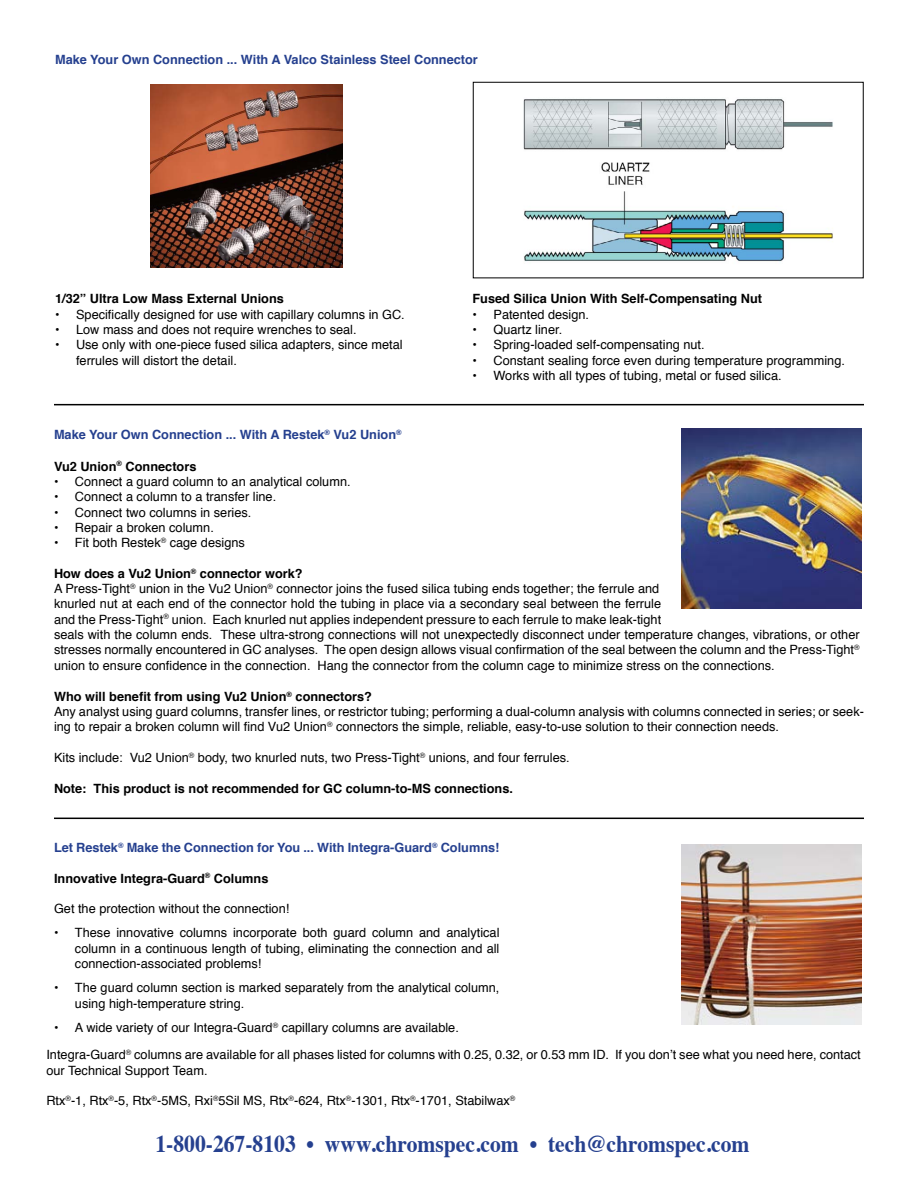
<style>
.page{position:relative;width:918px;height:1188px;background:#fff}
.page>*{position:absolute;margin:0;border:0;box-sizing:border-box;transform-origin:0 0}
.t1{font:700 24px "Times";color:#25408f;scale:.9 1}
.t2{font:12.75px/15.3px "Helvetica";color:#000}
.t3{font:700 12.75px "Helvetica";color:#000}
.t4{font:700 12.75px "Helvetica";color:#25408f}
</style>
<div class="page">
<img style="left:150px;top:84px;width:193px;height:184px">
<img style="left:523px;top:99px;width:310px;height:163px">
<div style="left:473px;top:82px;width:390px;height:196px;border:1px solid #000"></div>
<hr style="left:54px;top:404px;width:810px;height:1px;background:#000">
<img style="left:681px;top:429px;width:180px;height:180px">
<hr style="left:54px;top:818px;width:810px;height:1px;background:#000">
<img style="left:681px;top:845px;width:180px;height:180px">
<p class="t4" style="left:55px;top:49px;width:424px">Make Your Own Connection ... With A Valco Stainless Steel Connector</p>
<p class="t3" style="left:55px;top:289px;width:230px">1/32” Ultra Low Mass External Unions</p>
<p class="t2" style="left:55px;top:307px;width:351px">• Specifically designed for use with capillary columns in GC.</p>
<p class="t2" style="left:55px;top:322px;width:303px">• Low mass and does not require wrenches to seal.</p>
<p class="t2" style="left:76px;top:337px;width:328px;text-indent:-21px">• Use only with one-piece fused silica adapters, since metal ferrules will distort the detail.</p>
<p class="t3" style="left:472px;top:289px;width:291px">Fused Silica Union With Self-Compensating Nut</p>
<p class="t2" style="left:472px;top:307px;width:118px">• Patented design.</p>
<p class="t2" style="left:472px;top:322px;width:91px">• Quartz liner.</p>
<p class="t2" style="left:472px;top:337px;width:234px">• Spring-loaded self-compensating nut.</p>
<p class="t2" style="left:472px;top:353px;width:374px">• Constant sealing force even during temperature programming.</p>
<p class="t2" style="left:472px;top:368px;width:311px">• Works with all types of tubing, metal or fused silica.</p>
<p class="t4" style="left:54px;top:424px;width:349px">Make Your Own Connection ... With A Restek<sup>®</sup> Vu2 Union<sup>®</sup></p>
<p class="t3" style="left:54px;top:456px;width:144px">Vu2 Union<sup>®</sup> Connectors</p>
<p class="t2" style="left:54px;top:474px;width:298px">• Connect a guard column to an analytical column.</p>
<p class="t2" style="left:54px;top:490px;width:224px">• Connect a column to a transfer line.</p>
<p class="t2" style="left:54px;top:505px;width:199px">• Connect two columns in series.</p>
<p class="t2" style="left:54px;top:520px;width:161px">• Repair a broken column.</p>
<p class="t2" style="left:54px;top:535px;width:192px">• Fit both Restek<sup>®</sup> cage designs</p>
<p class="t3" style="left:54px;top:563px;width:250px">How does a Vu2 Union<sup>®</sup> connector work?</p>
<p class="t2" style="left:54px;top:581px;width:607px">A Press-Tight<sup>®</sup> union in the Vu2 Union<sup>®</sup> connector joins the fused silica tubing ends together; the ferrule and</p>
<p class="t2" style="left:54px;top:597px;width:807px">knurled nut at each end of the connector hold the tubing in place via a secondary seal between the ferrule<br>and the Press-Tight<sup>®</sup> union. Each knurled nut applies independent pressure to each ferrule to make leak-tight<br>seals with the column ends. These ultra-strong connections will not unexpectedly disconnect under temperature changes, vibrations, or other stresses normally encountered in GC analyses. The open design allows visual confirmation of the seal between the column and the Press-Tight<sup>® </sup>union to ensure confidence in the connection. Hang the connector from the column cage to minimize stress on the connections.</p>
<p class="t3" style="left:54px;top:686px;width:320px">Who will benefit from using Vu2 Union<sup>®</sup> connectors?</p>
<p class="t2" style="left:54px;top:704px;width:811px">Any analyst using guard columns, transfer lines, or restrictor tubing; performing a dual-column analysis with columns connected in series; or seek&shy;ing to repair a broken column will find Vu2 Union<sup>®</sup> connectors the simple, reliable, easy-to-use solution to their connection needs.</p>
<p class="t2" style="left:54px;top:750px;width:517px">Kits include: Vu2 Union<sup>®</sup> body, two knurled nuts, two Press-Tight<sup>®</sup> unions, and four ferrules.</p>
<p class="t3" style="left:54px;top:778px;width:461px">Note: This product is not recommended for GC column-to-MS connections.</p>
<p class="t4" style="left:54px;top:837px;width:447px">Let Restek<sup>®</sup> Make the Connection for You ... With Integra-Guard<sup>®</sup> Columns!</p>
<p class="t3" style="left:54px;top:868px;width:216px">Innovative Integra-Guard<sup>®</sup> Columns</p>
<p class="t2" style="left:54px;top:901px;width:237px">Get the protection without the connection!</p>
<p class="t2" style="left:75px;top:926px;width:426px;text-align:justify;text-indent:-21px">• These innovative columns incorporate both guard column and analytical column in a continuous length of tubing, eliminating the connection and all connection-associated problems!</p>
<p class="t2" style="left:75px;top:981px;width:426px;text-indent:-21px">• The guard column section is marked separately from the analytical column, using high-temperature string.</p>
<p class="t2" style="left:54px;top:1020px;width:406px">• A wide variety of our Integra-Guard<sup>®</sup> capillary columns are available.</p>
<p class="t2" style="left:46px;top:1048px;width:816px">Integra-Guard<sup>®</sup> columns are available for all phases listed for columns with 0.25, 0.32, or 0.53 mm ID. If you don’t see what you need here, contact our Technical Support Team.</p>
<p class="t2" style="left:46px;top:1093px;width:470px">Rtx<sup>®</sup>-1, Rtx<sup>®</sup>-5, Rtx<sup>®</sup>-5MS, Rxi<sup>®</sup>5Sil MS, Rtx<sup>®</sup>-624, Rtx<sup>®</sup>-1301, Rtx<sup>®</sup>-1701, Stabilwax<sup>®</sup></p>
<p class="t1" style="left:155px;top:1121px;width:662px">1-800-267-8103 • www.chromspec.com • tech@chromspec.com</p>
</div>
